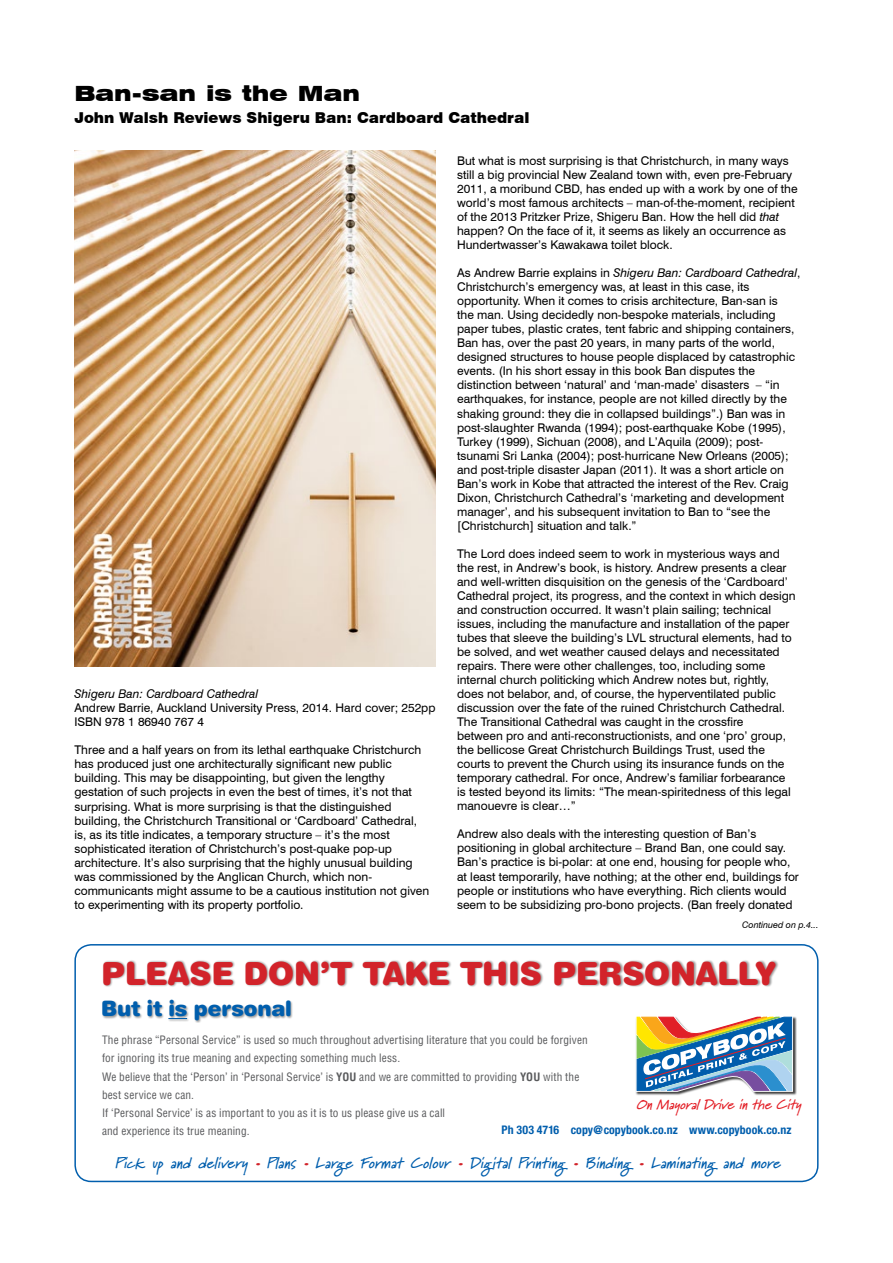
<style>
.page{position:relative;width:893px;height:1263px;background:#fff}
.page>*{position:absolute;margin:0;border:0;box-sizing:border-box;transform-origin:0 0}
.t1{font:900 31.95px "Helvetica Rounded";letter-spacing:-.025em;color:#d2232a}
.t2{font:900 21.3px "Helvetica Rounded";letter-spacing:-.01em;color:#005ead}
.t3{font:900 expanded 21px "Swiss 721 BT";color:#000}
.t4{font:italic 700 15px "Marydale";color:#005ead}
.t5{font:900 15px "Swiss 721 BT";color:#000}
.t6{font:italic 700 13.5px "Marydale";color:#e31f27}
.t7{font:12px/14.1px "Swiss 721 BT";color:#000}
.t8{font:italic 12px "Swiss 721 BT";color:#000}
.t9{font:700 condensed 11.85px "Helvetica Neue";letter-spacing:.005em;color:#005ead}
.t10{font:condensed 11.25px/18.1px "Helvetica";letter-spacing:.01em;color:#58595b}
.t11{font:italic 9px "Swiss 721 BT";color:#000}
.s1{font-style:italic}
.s2{font-weight:700}
.s3{color:#d2232a}
</style>
<div class="page">
<div style="left:74px;top:944px;width:745px;height:238px;border:2px solid #005ead;border-radius:16px"></div>
<div style="left:102px;top:959px;width:677px;height:64px;background:#000;opacity:.4"></div>
<svg style="left:168px;top:1018px;width:19px;height:1px"></svg>
<div style="left:636px;top:1016px;width:161px;height:80px;background:#000;opacity:.75"></div>
<svg style="left:636px;top:1016px;width:157px;height:76px"></svg>
<img style="left:74px;top:151px;width:362px;height:515px">
<h3 class="t3" style="left:74px;top:81px;width:287px">Ban-san is the Man</h3>
<p class="t5" style="left:74px;top:108px;width:457px">John Walsh Reviews Shigeru Ban: Cardboard Cathedral</p>
<p class="t8" style="left:74px;top:687px;width:185px">Shigeru Ban: Cardboard Cathedral</p>
<p class="t7" style="left:74px;top:701px;width:363px">Andrew Barrie, Auckland University Press, 2014. Hard cover; 252pp<br>ISBN 978 1 86940 767 4</p>
<p class="t7" style="left:74px;top:743px;width:356px">Three and a half years on from its lethal earthquake Christchurch has produced just one architecturally significant new public building. This may be disappointing, but given the lengthy gestation of such projects in even the best of times, it’s not that surprising. What is more surprising is that the distinguished building, the Christchurch Transitional or ‘Cardboard’ Cathedral, is, as its title indicates, a temporary structure – it’s the most sophisticated iteration of Christchurch’s post-quake pop-up architecture. It’s also surprising that the highly unusual building was commissioned by the Anglican Church, which non&shy;communicants might assume to be a cautious institution not given to experimenting with its property portfolio.</p>
<p class="t7" style="left:457px;top:154px;width:342px">But what is most surprising is that Christchurch, in many ways still a big provincial New Zealand town with, even pre-February 2011, a moribund CBD, has ended up with a work by one of the world’s most famous architects – man-of-the-moment, recipient of the 2013 Pritzker Prize, Shigeru Ban. How the hell did <span class="s1">that </span>happen? On the face of it, it seems as likely an occurrence as Hundertwasser’s Kawakawa toilet block.</p>
<p class="t7" style="left:457px;top:266px;width:345px">As Andrew Barrie explains in <span class="s1">Shigeru Ban: Cardboard Cathedral</span>, Christchurch’s emergency was, at least in this case, its opportunity. When it comes to crisis architecture, Ban-san is<br>the man. Using decidedly non-bespoke materials, including paper tubes, plastic crates, tent fabric and shipping containers, Ban has, over the past 20 years, in many parts of the world, designed structures to house people displaced by catastrophic events. (In his short essay in this book Ban disputes the distinction between ‘natural’ and ‘man-made’ disasters – “in earthquakes, for instance, people are not killed directly by the shaking ground: they die in collapsed buildings”.) Ban was in post-slaughter Rwanda (1994); post-earthquake Kobe (1995), Turkey (1999), Sichuan (2008), and L’Aquila (2009); post&shy;tsunami Sri Lanka (2004); post-hurricane New Orleans (2005); and post-triple disaster Japan (2011). It was a short article on Ban’s work in Kobe that attracted the interest of the Rev. Craig Dixon, Christchurch Cathedral’s ‘marketing and development manager’, and his subsequent invitation to Ban to “see the [Christchurch] situation and talk.”</p>
<p class="t7" style="left:457px;top:546px;width:340px">The Lord does indeed seem to work in mysterious ways and the rest, in Andrew’s book, is history. Andrew presents a clear and well-written disquisition on the genesis of the ‘Cardboard’ Cathedral project, its progress, and the context in which design and construction occurred. It wasn’t plain sailing; technical issues, including the manufacture and installation of the paper tubes that sleeve the building’s LVL structural elements, had to be solved, and wet weather caused delays and necessitated repairs. There were other challenges, too, including some internal church politicking which Andrew notes but, rightly, does not belabor, and, of course, the hyperventilated public discussion over the fate of the ruined Christchurch Cathedral.<br>The Transitional Cathedral was caught in the crossfire<br>between pro and anti-reconstructionists, and one ‘pro’ group, the bellicose Great Christchurch Buildings Trust, used the courts to prevent the Church using its insurance funds on the temporary cathedral. For once, Andrew’s familiar forbearance is tested beyond its limits: “The mean-spiritedness of this legal manouevre is clear…”</p>
<p class="t7" style="left:457px;top:827px;width:343px">Andrew also deals with the interesting question of Ban’s positioning in global architecture – Brand Ban, one could say.<br>Ban’s practice is bi-polar: at one end, housing for people who, at least temporarily, have nothing; at the other end, buildings for people or institutions who have everything. Rich clients would seem to be subsidizing pro-bono projects. (Ban freely donated</p>
<p class="t11" style="left:742px;top:920px;width:78px">Continued on p.4...</p>
<h1 class="t1" style="left:101px;top:953px;width:677px">PLEASE DON’T TAKE THIS PERSONALLY</h1>
<h2 class="t2" style="left:101px;top:995px;width:192px">But it is personal</h2>
<p class="t10" style="left:102px;top:1031px;width:487px">The phrase “Personal Service” is used so much throughout advertising literature that you could be forgiven for ignoring its true meaning and expecting something much less.<br>We believe that the ‘Person’ in ‘Personal Service’ is <span class="s2">YOU</span> and we are committed to providing <span class="s2">YOU</span> with the best service we can.<br>If ‘Personal Service’ is as important to you as it is to us please give us a call<br>and experience its true meaning.</p>
<p class="t6" style="left:636px;top:1097px;width:171px">O nMayoralDriveintheCity</p>
<p class="t9" style="left:502px;top:1122px;width:291px">Ph 303 4716 copy@copybook.co.nz www.copybook.co.nz</p>
<p class="t4" style="left:115px;top:1154px;width:670px">Pick up and delivery <span class="s3">•</span> Plans <span class="s3">•</span> Large Format Colour <span class="s3">•</span> Digital Printing <span class="s3">•</span> Binding <span class="s3">•</span> Laminating and more</p>
</div>
